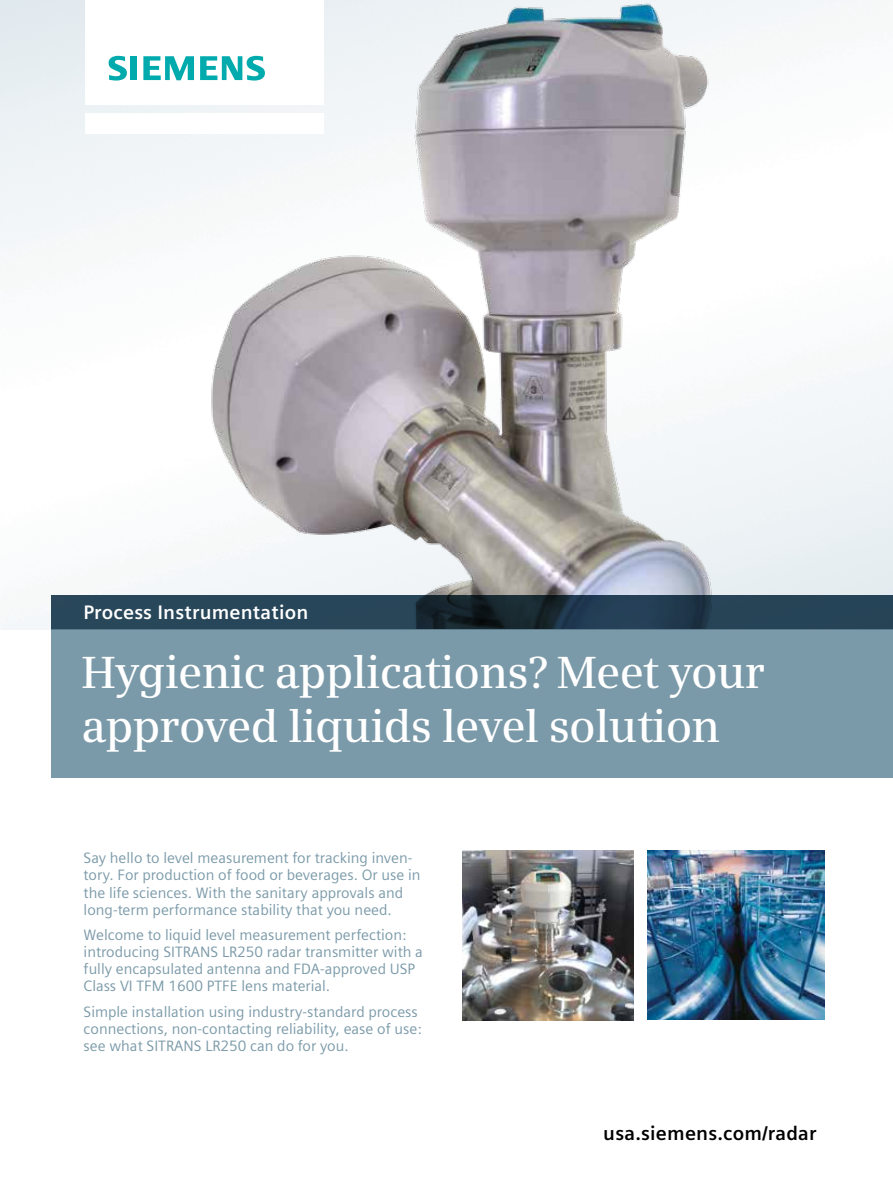
<style>
.page{position:relative;width:893px;height:1191px;background:#fff}
.page>*{position:absolute;margin:0;border:0;box-sizing:border-box;transform-origin:0 0}
.t1{font:600 45px/54px "Siemens Serif";letter-spacing:-.02em;color:#fff}
.t2{font:700 19.5px "Siemens Sans OT";letter-spacing:.01em;color:#fff}
.t3{font:700 19.5px "Siemens Sans OT";letter-spacing:.01em;color:#000}
.t4{font:15px/17px "Siemens Sans OT";color:#7b9aa9}
</style>
<div class="page">
<img style="left:96px;top:0;width:679px;height:595px">
<div style="left:51px;top:629px;width:842px;height:149px;background:#7b9aa9"></div>
<svg style="left:51px;top:595px;width:842px;height:34px;background:#233d4e"></svg>
<div style="left:85px;top:114px;width:238px;height:19px;background:#fff"></div>
<div style="left:85px;top:113px;width:238px;height:19px;background:#fff"></div>
<div style="left:85px;top:0;width:238px;height:104px;background:#fff"></div>
<svg style="left:108px;top:56px;width:19px;height:25px"></svg>
<div style="left:131px;top:56px;width:6px;height:24px;background:#00aaad"></div>
<svg style="left:143px;top:56px;width:51px;height:25px"></svg>
<svg style="left:200px;top:56px;width:65px;height:25px"></svg>
<img style="left:648px;top:850px;width:177px;height:170px">
<img style="left:462px;top:850px;width:172px;height:170px">
<h2 class="t2" style="left:83px;top:601px;width:226px">Process Instrumentation</h2>
<h1 class="t1" style="left:82px;top:645px;width:685px">Hygienic applications? Meet your approved liquids level solution</h1>
<p class="t4" style="left:84px;top:850px;width:338px">Say hello to level measurement for tracking inven&shy;tory. For production of food or beverages. Or use in the life sciences. With the sanitary approvals and long-term performance stability that you need.</p>
<p class="t4" style="left:84px;top:926px;width:341px">Welcome to liquid level measurement perfection: introducing SITRANS LR250 radar transmitter with a fully encapsulated antenna and FDA-approved USP Class VI TFM 1600 PTFE lens material.</p>
<p class="t4" style="left:84px;top:1003px;width:339px">Simple installation using industry-standard process connections, non-contacting reliability, ease of use: see what SITRANS LR250 can do for you.</p>
<h2 class="t3" style="left:603px;top:1121px;width:215px">usa.siemens.com/radar</h2>
</div>
